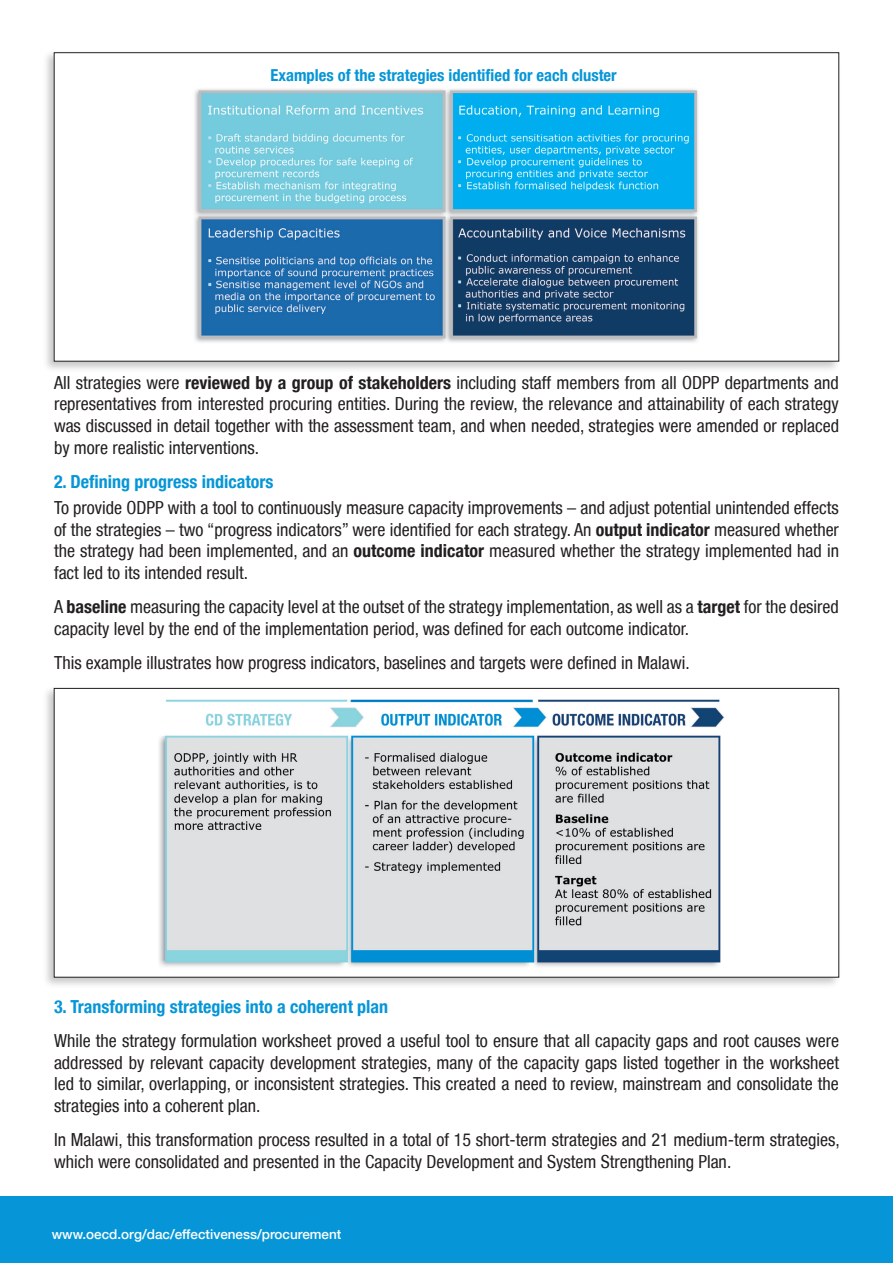
<style>
.page{position:relative;width:893px;height:1263px;background:#fff}
.page>*{position:absolute;margin:0;border:0;box-sizing:border-box;transform-origin:0 0}
.body_copy{font:condensed 18px/21.6px "Helvetica Neue LT";color:#231f20;text-align:justify}
.body_copy-2{font:700 condensed 18px "Helvetica Neue LT";color:#0696d7}
.body_copy-3{font:700 condensed 16.5px "Helvetica Neue LT";color:#0696d7}
.t1{font:500 13.5px "Helvetica Neue LT";color:#fff}
.s1{font-weight:700}
</style>
<div class="page">
<div style="left:0;top:1196px;width:893px;height:67px;background:#0696d7"></div>
<div style="left:41px;top:685px;width:801px;height:304px;background:#231f20;opacity:.25"></div>
<div style="left:54px;top:688px;width:785px;height:289px;background:#fff"></div>
<div style="left:41px;top:49px;width:801px;height:325px;background:#231f20;opacity:.25"></div>
<div style="left:54px;top:53px;width:785px;height:308px;background:#fff"></div>
<img style="left:194px;top:89px;width:504px;height:253px">
<img style="left:159px;top:699px;width:565px;height:268px">
<p class="body_copy-3" style="left:271px;top:65px;width:348px">Examples of the strategies identified for each cluster</p>
<p class="body_copy" style="left:54px;top:372px;width:786px">All strategies were <span class="s1">reviewed by a group of stakeholders</span> including staff members from all ODPP departments and representatives from interested procuring entities. During the review, the relevance and attainability of each strategy was discussed in detail together with the assessment team, and when needed, strategies were amended or replaced by more realistic interventions.</p>
<p class="body_copy-2" style="left:54px;top:471px;width:221px">2. Defining progress indicators</p>
<p class="body_copy" style="left:54px;top:497px;width:786px">To provide ODPP with a tool to continuously measure capacity improvements – and adjust potential unintended effects of the strategies – two “progress indicators” were identified for each strategy. An <span class="s1">output indicator</span> measured whether the strategy had been implemented, and an <span class="s1">outcome indicator</span> measured whether the strategy implemented had in fact led to its intended result.</p>
<p class="body_copy" style="left:54px;top:596px;width:786px">A <span class="s1">baseline</span> measuring the capacity level at the outset of the strategy implementation, as well as a <span class="s1">target</span> for the desired capacity level by the end of the implementation period, was defined for each outcome indicator.</p>
<p class="body_copy" style="left:54px;top:652px;width:637px">This example illustrates how progress indicators, baselines and targets were defined in Malawi.</p>
<p class="body_copy-2" style="left:54px;top:995px;width:336px">3. Transforming strategies into a coherent plan</p>
<p class="body_copy" style="left:54px;top:1030px;width:786px">While the strategy formulation worksheet proved a useful tool to ensure that all capacity gaps and root causes were addressed by relevant capacity development strategies, many of the capacity gaps listed together in the worksheet led to similar, overlapping, or inconsistent strategies. This created a need to review, mainstream and consolidate the strategies into a coherent plan.</p>
<p class="body_copy" style="left:54px;top:1129px;width:787px">In Malawi, this transformation process resulted in a total of 15 short-term strategies and 21 medium-term strategies, which were consolidated and presented in the Capacity Development and System Strengthening Plan.</p>
<p class="t1" style="left:52px;top:1226px;width:291px">www.oecd.org/dac/effectiveness/procurement</p>
</div>
